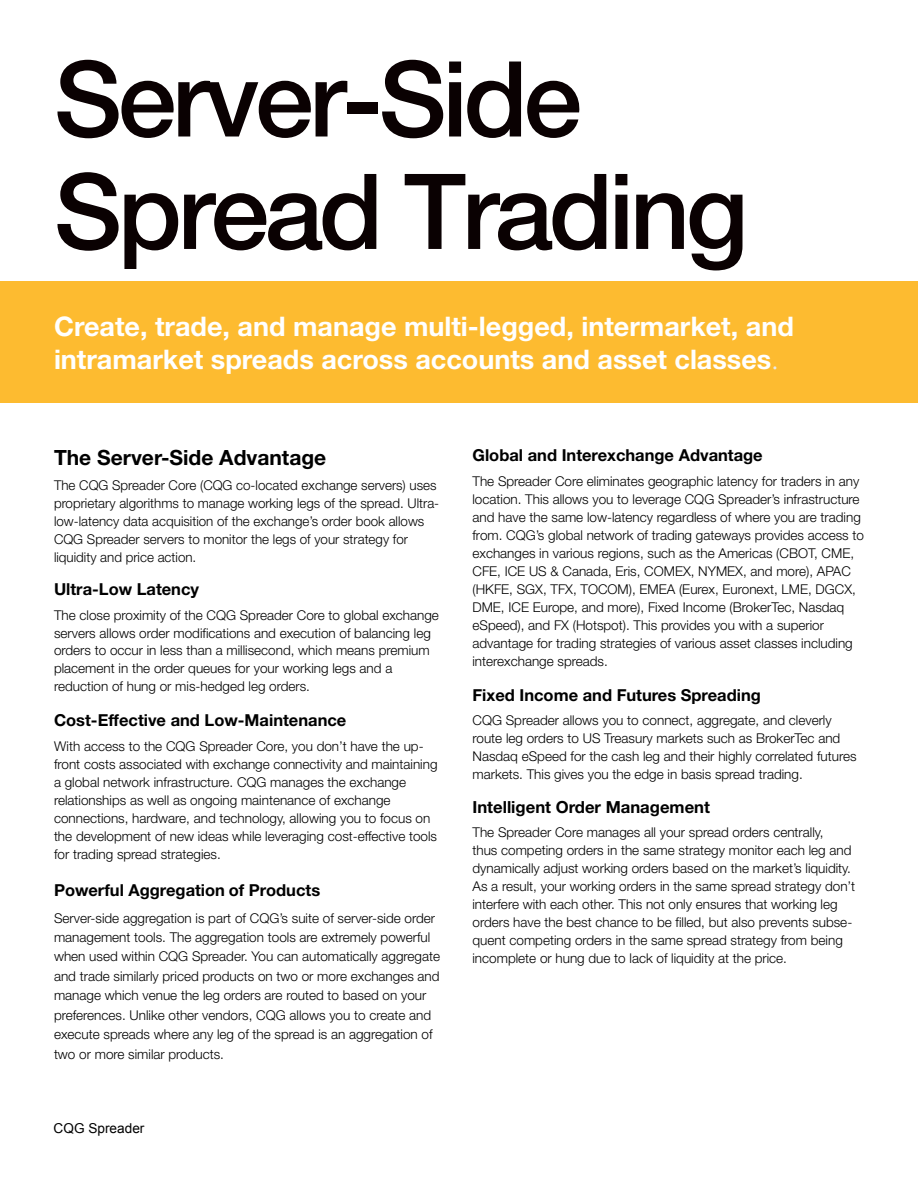
<style>
.page{position:relative;width:918px;height:1188px;background:#fff}
.page>*{position:absolute;margin:0;border:0;box-sizing:border-box;transform-origin:0 0}
.t1{font:500 105px/112.5px "Helvetica Neue";letter-spacing:-.04em;color:#0a0102}
.t2{font:700 27px/33px "Helvetica Neue";color:#fff}
.t3{font:700 21px "Helvetica Neue";color:#000}
.t4{font:700 16.65px "Helvetica Neue";color:#000}
.t5{font:700 16.5px "Helvetica Neue";color:#000}
.t6{font:13.65px "Arial";color:#000}
.t7{font:300 13.5px/18px "Helvetica Neue";color:#000}
.s1{font-family:"Baskerville Cyr Upright";font-weight:400;color:#e9e9ea}
</style>
<div class="page">
<div style="left:0;top:281px;width:918px;height:121px;background:#fdbb30"></div>
<h1 class="t1" style="left:54px;top:42px;width:696px">Server-Side<br>Spread Trading</h1>
<h2 class="t2" style="left:54px;top:309px;width:741px">Create, trade, and manage multi-legged, intermarket, and intramarket spreads across accounts and asset classes<span class="s1">.</span></h2>
<h3 class="t3" style="left:54px;top:445px;width:274px">The Server-Side Advantage</h3>
<p class="t7" style="left:54px;top:476px;width:387px">The CQG Spreader Core (CQG co-located exchange servers) uses proprietary algorithms to manage working legs of the spread. Ultra&shy;low-latency data acquisition of the exchange’s order book allows CQG Spreader servers to monitor the legs of your strategy for liquidity and price action.</p>
<p class="t5" style="left:54px;top:579px;width:147px">Ultra-Low Latency</p>
<p class="t7" style="left:54px;top:605px;width:386px">The close proximity of the CQG Spreader Core to global exchange servers allows order modifications and execution of balancing leg orders to occur in less than a millisecond, which means premium placement in the order queues for your working legs and a reduction of hung or mis-hedged leg orders.</p>
<p class="t5" style="left:54px;top:710px;width:294px">Cost-Effective and Low-Maintenance</p>
<p class="t7" style="left:54px;top:737px;width:385px">With access to the CQG Spreader Core, you don’t have the up&shy;front costs associated with exchange connectivity and maintaining a global network infrastructure. CQG manages the exchange relationships as well as ongoing maintenance of exchange connections, hardware, and technology, allowing you to focus on the development of new ideas while leveraging cost-effective tools for trading spread strategies.</p>
<p class="t5" style="left:54px;top:880px;width:268px">Powerful Aggregation of Products</p>
<p class="t7" style="left:54px;top:908px;width:388px;line-height:19.5px">Server-side aggregation is part of CQG’s suite of server-side order management tools. The aggregation tools are extremely powerful when used within CQG Spreader. You can automatically aggregate and trade similarly priced products on two or more exchanges and manage which venue the leg orders are routed to based on your preferences. Unlike other vendors, CQG allows you to create and execute spreads where any leg of the spread is an aggregation of two or more similar products.</p>
<p class="t6" style="left:54px;top:1120px;width:92px">CQG Spreader</p>
<p class="t5" style="left:472px;top:445px;width:292px">Global and Interexchange Advantage</p>
<p class="t7" style="left:472px;top:472px;width:393px">The Spreader Core eliminates geographic latency for traders in any location. This allows you to leverage CQG Spreader’s infrastructure and have the same low-latency regardless of where you are trading from. CQG’s global network of trading gateways provides access to exchanges in various regions, such as the Americas (CBOT, CME, CFE, ICE US &amp; Canada, Eris, COMEX, NYMEX, and more), APAC (HKFE, SGX, TFX, TOCOM), EMEA (Eurex, Euronext, LME, DGCX, DME, ICE Europe, and more), Fixed Income (BrokerTec, Nasdaq eSpeed), and FX (Hotspot). This provides you with a superior advantage for trading strategies of various asset classes including interexchange spreads.</p>
<p class="t5" style="left:472px;top:685px;width:290px">Fixed Income and Futures Spreading</p>
<p class="t7" style="left:472px;top:711px;width:386px">CQG Spreader allows you to connect, aggregate, and cleverly route leg orders to US Treasury markets such as BrokerTec and Nasdaq eSpeed for the cash leg and their highly correlated futures markets. This gives you the edge in basis spread trading.</p>
<p class="t4" style="left:472px;top:796px;width:239px">Intelligent Order Management</p>
<p class="t7" style="left:472px;top:823px;width:384px">The Spreader Core manages all your spread orders centrally,<br>thus competing orders in the same strategy monitor each leg and dynamically adjust working orders based on the market’s liquidity.<br>As a result, your working orders in the same spread strategy don’t interfere with each other. This not only ensures that working leg orders have the best chance to be filled, but also prevents subse&shy;quent competing orders in the same spread strategy from being incomplete or hung due to lack of liquidity at the price.</p>
</div>
